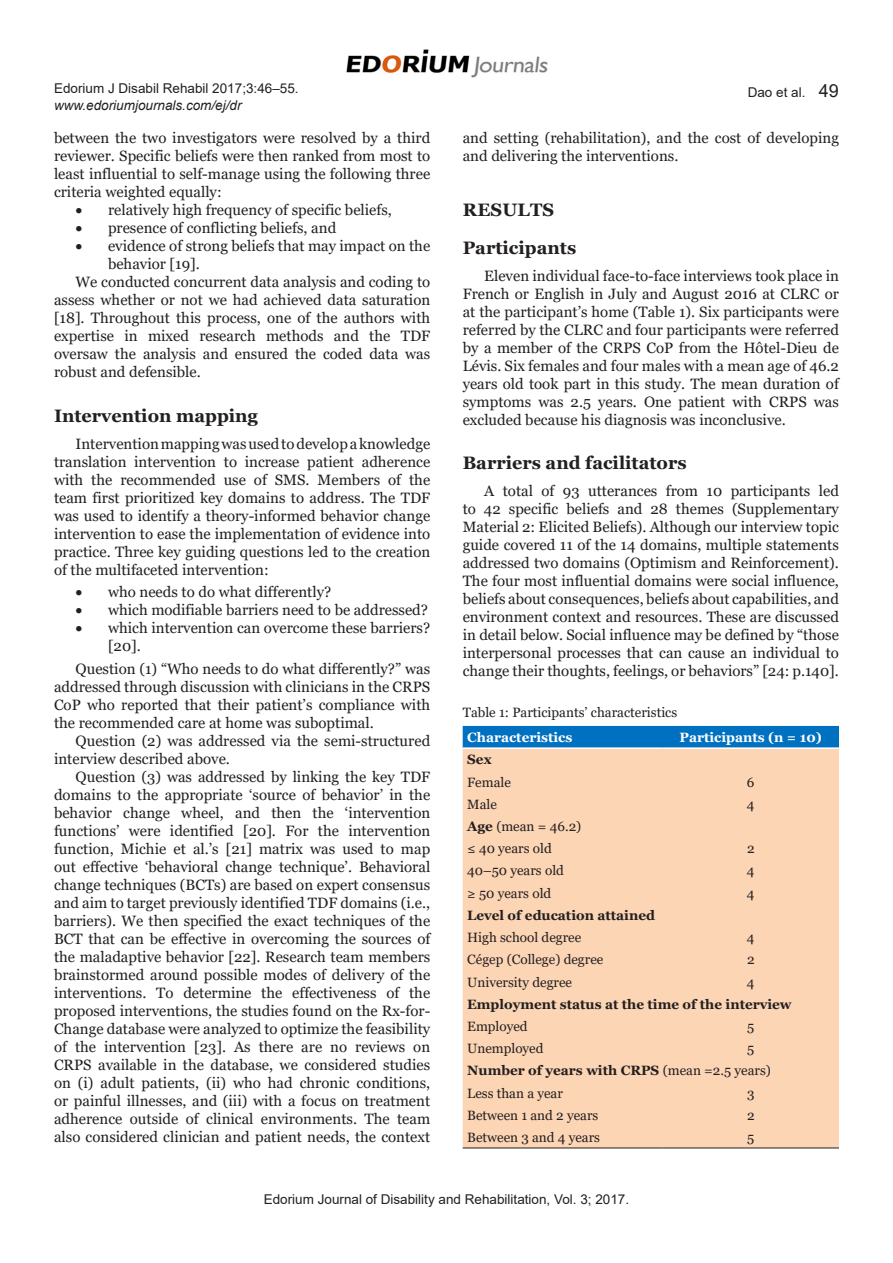
<style>
.page{position:relative;width:893px;height:1263px;background:#fff}
.page>*{position:absolute;margin:0;border:0;box-sizing:border-box;transform-origin:0 0}
.Head_2{font:700 18px "Georgia";color:#231f20}
.Case_Report_head{font:700 18px "Georgia";letter-spacing:.01em;color:#231f20}
.Text{font:15px/18px "Georgia";color:#231f20;text-align:justify}
.Figure___Table_capti{font:13.5px "Georgia";color:#231f20}
.Figure___Table_capti-2{font:700 13.5px "Georgia";color:#231f20}
.t1{font:13.5px "Arial";color:#231f20}
.Figure___Table_capti-3{font:700 13.5px "Georgia";color:#fff}
.t2{font:italic 13.5px "Arial";color:#231f20}
.s1{font-size:18px}
.s2{font-weight:700}
.s3{font-weight:400}
</style>
<div class="page">
<img style="left:346px;top:49px;width:202px;height:29px">
<div style="left:463px;top:726px;width:376px;height:21px;background:#0070c0"></div>
<div style="left:463px;top:749px;width:376px;height:398px;background:#fcd5b5"></div>
<hr style="left:463px;top:1147px;width:200px;height:1px;background:#231f20">
<hr style="left:663px;top:1147px;width:176px;height:1px;background:#231f20">
<p class="t1" style="left:54px;top:79px;width:246px">Edorium J Disabil Rehabil 2017;3:46–55.</p>
<p class="t2" style="left:54px;top:96px;width:189px">www.edoriumjournals.com/ej/dr</p>
<p class="Text" style="left:54px;top:129px;width:378px">between the two investigators were resolved by a third reviewer. Specific beliefs were then ranked from most to least influential to self-manage using the following three criteria weighted equally:</p>
<p class="Text" style="left:76px;top:201px;width:318px">• relatively high frequency of specific beliefs,</p>
<p class="Text" style="left:76px;top:219px;width:262px">• presence of conflicting beliefs, and</p>
<p class="Text" style="left:108px;top:237px;width:324px;text-indent:-32px">• evidence of strong beliefs that may impact on the behavior [19].</p>
<p class="Text" style="left:54px;top:273px;width:378px;text-indent:22px">We conducted concurrent data analysis and coding to assess whether or not we had achieved data saturation [18]. Throughout this process, one of the authors with expertise in mixed research methods and the TDF oversaw the analysis and ensured the coded data was robust and defensible.</p>
<p class="Head_2" style="left:54px;top:404px;width:206px">Intervention mapping</p>
<p class="Text" style="left:54px;top:435px;width:378px;text-indent:22px">Intervention mapping was used to develop a knowledge translation intervention to increase patient adherence with the recommended use of SMS. Members of the team first prioritized key domains to address. The TDF was used to identify a theory-informed behavior change intervention to ease the implementation of evidence into practice. Three key guiding questions led to the creation of the multifaceted intervention:</p>
<p class="Text" style="left:76px;top:583px;width:257px">• who needs to do what differently?</p>
<p class="Text" style="left:76px;top:601px;width:354px">• which modifiable barriers need to be addressed?</p>
<p class="Text" style="left:108px;top:619px;width:324px;text-indent:-32px">• which intervention can overcome these barriers? [20].</p>
<p class="Text" style="left:54px;top:660px;width:378px;text-indent:22px">Question (1) “Who needs to do what differently?” was addressed through discussion with clinicians in the CRPS CoP who reported that their patient’s compliance with the recommended care at home was suboptimal.</p>
<p class="Text" style="left:54px;top:732px;width:378px;text-indent:22px">Question (2) was addressed via the semi-structured interview described above.</p>
<p class="Text" style="left:54px;top:768px;width:378px;text-indent:22px">Question (3) was addressed by linking the key TDF domains to the appropriate ‘source of behavior’ in the behavior change wheel, and then the ‘intervention functions’ were identified [20]. For the intervention function, Michie et al.’s [21] matrix was used to map out effective ‘behavioral change technique’. Behavioral change techniques (BCTs) are based on expert consensus and aim to target previously identified TDF domains (i.e., barriers). We then specified the exact techniques of the BCT that can be effective in overcoming the sources of the maladaptive behavior [22]. Research team members brainstormed around possible modes of delivery of the interventions. To determine the effectiveness of the proposed interventions, the studies found on the Rx-for-Change database were analyzed to optimize the feasibility of the intervention [23]. As there are no reviews on CRPS available in the database, we considered studies on (i) adult patients, (ii) who had chronic conditions, or painful illnesses, and (iii) with a focus on treatment adherence outside of clinical environments. The team also considered clinician and patient needs, the context</p>
<p class="t1" style="left:748px;top:83px;width:93px">Dao et al. <span class="s1">49</span></p>
<p class="Text" style="left:463px;top:129px;width:378px">and setting (rehabilitation), and the cost of developing and delivering the interventions.</p>
<p class="Case_Report_head" style="left:463px;top:198px;width:93px">RESULTS</p>
<p class="Head_2" style="left:463px;top:236px;width:115px">Participants</p>
<p class="Text" style="left:463px;top:267px;width:378px;text-indent:22px">Eleven individual face-to-face interviews took place in French or English in July and August 2016 at CLRC or at the participant’s home (Table 1). Six participants were referred by the CLRC and four participants were referred by a member of the CRPS CoP from the Hôtel-Dieu de Lévis. Six females and four males with a mean age of 46.2 years old took part in this study. The mean duration of symptoms was 2.5 years. One patient with CRPS was excluded because his diagnosis was inconclusive.</p>
<p class="Head_2" style="left:463px;top:451px;width:225px">Barriers and facilitators</p>
<p class="Text" style="left:463px;top:482px;width:378px;text-indent:22px">A total of 93 utterances from 10 participants led to 42 specific beliefs and 28 themes (Supplementary Material 2: Elicited Beliefs). Although our interview topic guide covered 11 of the 14 domains, multiple statements addressed two domains (Optimism and Reinforcement).<br>The four most influential domains were social influence, beliefs about consequences, beliefs about capabilities, and environment context and resources. These are discussed in detail below. Social influence may be defined by “those interpersonal processes that can cause an individual to change their thoughts, feelings, or behaviors” [24: p.140].</p>
<p class="Figure___Table_capti" style="left:463px;top:704px;width:216px">Table 1: Participants’ characteristics</p>
<p class="Figure___Table_capti-3" style="left:467px;top:729px;width:107px">Characteristics</p>
<p class="Figure___Table_capti-3" style="left:680px;top:729px;width:144px">Participants (n = 10)</p>
<p class="Figure___Table_capti-2" style="left:467px;top:751px;width:26px">Sex</p>
<p class="Figure___Table_capti" style="left:467px;top:774px;width:45px">Female</p>
<p class="Figure___Table_capti" style="left:747px;top:774px;width:9px">6</p>
<p class="Figure___Table_capti" style="left:467px;top:796px;width:31px">Male</p>
<p class="Figure___Table_capti" style="left:747px;top:796px;width:9px">4</p>
<p class="Figure___Table_capti" style="left:467px;top:818px;width:116px"><span class="s2">Age</span> (mean = 46.2)</p>
<p class="Figure___Table_capti" style="left:467px;top:840px;width:86px">≤ 40 years old</p>
<p class="Figure___Table_capti" style="left:747px;top:840px;width:9px">2</p>
<p class="Figure___Table_capti" style="left:467px;top:862px;width:98px">40–50 years old</p>
<p class="Figure___Table_capti" style="left:747px;top:862px;width:9px">4</p>
<p class="Figure___Table_capti" style="left:467px;top:885px;width:86px">≥ 50 years old</p>
<p class="Figure___Table_capti" style="left:747px;top:885px;width:9px">4</p>
<p class="Figure___Table_capti-2" style="left:467px;top:906px;width:189px">Level of education attained</p>
<p class="Figure___Table_capti" style="left:467px;top:929px;width:116px">High school degree</p>
<p class="Figure___Table_capti" style="left:747px;top:929px;width:9px">4</p>
<p class="Figure___Table_capti" style="left:467px;top:951px;width:138px">Cégep (College) degree</p>
<p class="Figure___Table_capti" style="left:747px;top:951px;width:9px">2</p>
<p class="Figure___Table_capti" style="left:467px;top:974px;width:106px">University degree</p>
<p class="Figure___Table_capti" style="left:747px;top:974px;width:9px">4</p>
<p class="Figure___Table_capti-2" style="left:467px;top:995px;width:326px">Employment status at the time of the interview</p>
<p class="Figure___Table_capti" style="left:467px;top:1018px;width:62px">Employed</p>
<p class="Figure___Table_capti" style="left:747px;top:1018px;width:9px">5</p>
<p class="Figure___Table_capti" style="left:467px;top:1040px;width:78px">Unemployed</p>
<p class="Figure___Table_capti" style="left:747px;top:1040px;width:9px">5</p>
<p class="Figure___Table_capti-2" style="left:467px;top:1062px;width:305px">Number of years with CRPS <span class="s3">(mean =2.5 years)</span></p>
<p class="Figure___Table_capti" style="left:467px;top:1085px;width:97px">Less than a year</p>
<p class="Figure___Table_capti" style="left:747px;top:1085px;width:9px">3</p>
<p class="Figure___Table_capti" style="left:467px;top:1107px;width:133px">Between 1 and 2 years</p>
<p class="Figure___Table_capti" style="left:747px;top:1107px;width:9px">2</p>
<p class="Figure___Table_capti" style="left:467px;top:1129px;width:134px">Between 3 and 4 years</p>
<p class="Figure___Table_capti" style="left:747px;top:1129px;width:9px">5</p>
<p class="t1" style="left:264px;top:1190px;width:367px">Edorium Journal of Disability and Rehabilitation, Vol. 3; 2017.</p>
</div>
